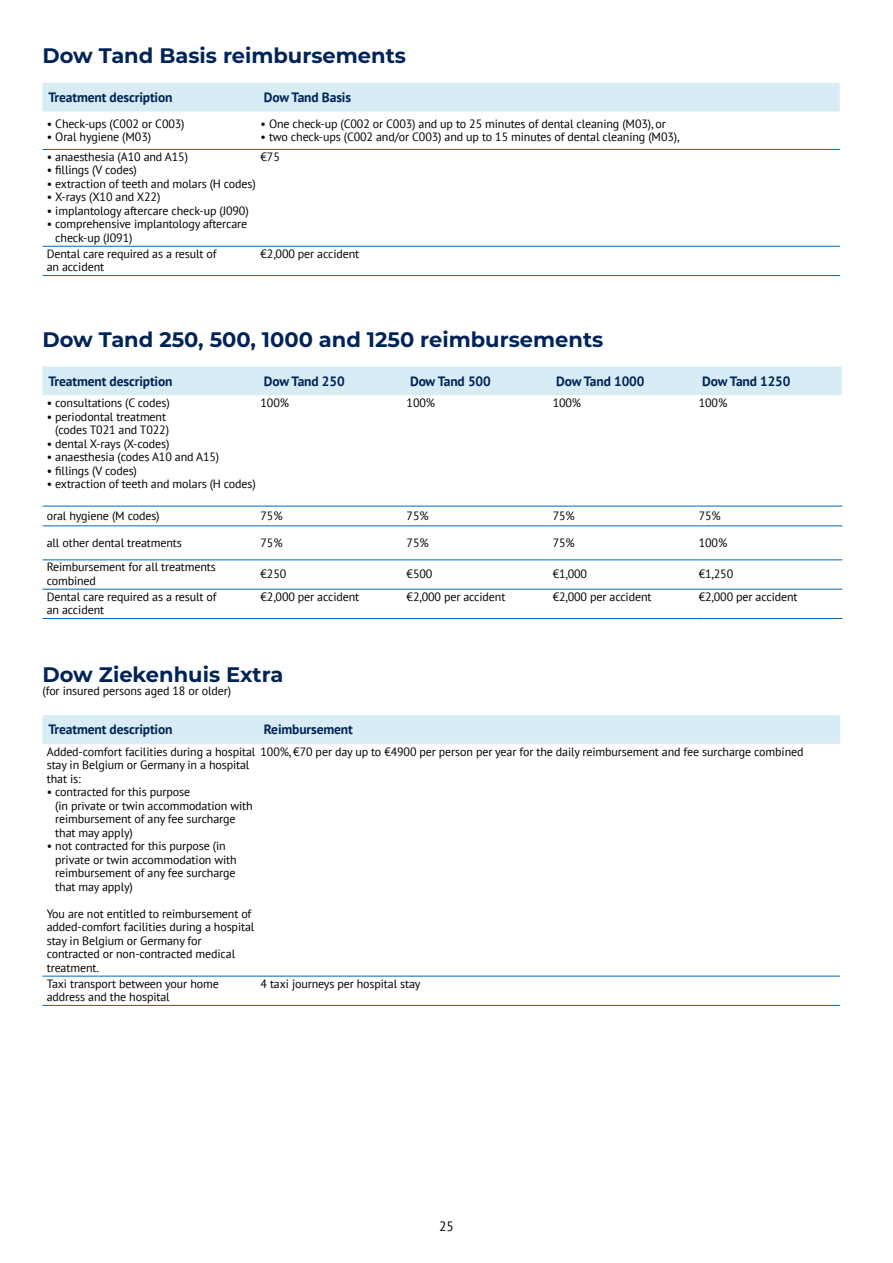
<style>
.page{position:relative;width:893px;height:1263px;background:#fff}
.page>*{position:absolute;margin:0;border:0;box-sizing:border-box;transform-origin:0 0}
.Kop_aanvullend{font:700 21px "Montserrat";color:#002358}
.TABEL_THEMA{font:700 13.5px "PT Sans";letter-spacing:-.01em;color:#002358}
.t1{font:13.5px "PT Sans";color:#000}
.TABEL_PLAT{font:12px/13.5px "PT Sans";letter-spacing:-.01em;color:#000}
</style>
<div class="page">
<svg style="left:43px;top:83px;width:798px;height:193px"></svg>
<hr style="left:43px;top:112px;width:215px;height:1px;background:#fff">
<hr style="left:258px;top:112px;width:583px;height:1px;background:#fff">
<hr style="left:43px;top:149px;width:215px;height:1px;background:#0068c1">
<hr style="left:258px;top:149px;width:582px;height:1px;background:#0068c1">
<hr style="left:43px;top:275px;width:215px;height:1px;background:#0068c1">
<hr style="left:258px;top:275px;width:582px;height:1px;background:#0068c1">
<hr style="left:43px;top:246px;width:215px;height:1px;background:#0068c1">
<hr style="left:258px;top:246px;width:582px;height:1px;background:#0068c1">
<svg style="left:43px;top:366px;width:800px;height:223px"></svg>
<hr style="left:43px;top:506px;width:215px;height:1px;background:#0068c1">
<hr style="left:258px;top:506px;width:146px;height:1px;background:#0068c1">
<hr style="left:404px;top:506px;width:146px;height:1px;background:#0068c1">
<hr style="left:550px;top:506px;width:146px;height:1px;background:#0068c1">
<hr style="left:696px;top:506px;width:146px;height:1px;background:#0068c1">
<hr style="left:43px;top:526px;width:215px;height:1px;background:#0068c1">
<hr style="left:258px;top:526px;width:146px;height:1px;background:#0068c1">
<hr style="left:404px;top:526px;width:146px;height:1px;background:#0068c1">
<hr style="left:550px;top:526px;width:146px;height:1px;background:#0068c1">
<hr style="left:696px;top:526px;width:146px;height:1px;background:#0068c1">
<hr style="left:43px;top:560px;width:215px;height:1px;background:#0068c1">
<hr style="left:258px;top:560px;width:146px;height:1px;background:#0068c1">
<hr style="left:404px;top:560px;width:146px;height:1px;background:#0068c1">
<hr style="left:550px;top:560px;width:146px;height:1px;background:#0068c1">
<hr style="left:696px;top:560px;width:146px;height:1px;background:#0068c1">
<hr style="left:43px;top:589px;width:215px;height:1px;background:#0068c1">
<hr style="left:258px;top:589px;width:146px;height:1px;background:#0068c1">
<hr style="left:404px;top:589px;width:146px;height:1px;background:#0068c1">
<hr style="left:550px;top:589px;width:146px;height:1px;background:#0068c1">
<hr style="left:696px;top:589px;width:146px;height:1px;background:#0068c1">
<hr style="left:43px;top:618px;width:215px;height:1px;background:#0068c1">
<hr style="left:258px;top:618px;width:146px;height:1px;background:#0068c1">
<hr style="left:404px;top:618px;width:146px;height:1px;background:#0068c1">
<hr style="left:550px;top:618px;width:146px;height:1px;background:#0068c1">
<hr style="left:696px;top:618px;width:146px;height:1px;background:#0068c1">
<div style="left:43px;top:715px;width:797px;height:29px;background:#d7ecf4"></div>
<svg style="left:43px;top:975px;width:215px;height:30px"></svg>
<hr style="left:43px;top:976px;width:215px;height:1px;background:#0068c1">
<hr style="left:258px;top:976px;width:582px;height:1px;background:#0068c1">
<hr style="left:43px;top:1005px;width:215px;height:1px;background:#0068c1">
<hr style="left:258px;top:1005px;width:582px;height:1px;background:#0068c1">
<h2 class="Kop_aanvullend" style="left:43px;top:40px;width:365px">Dow Tand Basis reimbursements</h2>
<h4 class="TABEL_THEMA" style="left:49px;top:89px;width:126px">Treatment description</h4>
<h4 class="TABEL_THEMA" style="left:264px;top:89px;width:89px">Dow Tand Basis</h4>
<p class="TABEL_PLAT" style="left:47px;top:116px;width:139px">• Check-ups (C002 or C003)</p>
<p class="TABEL_PLAT" style="left:47px;top:130px;width:106px">• Oral hygiene (M03)</p>
<p class="TABEL_PLAT" style="left:261px;top:116px;width:407px">• One check-up (C002 or C003) and up to 25 minutes of dental cleaning (M03), or</p>
<p class="TABEL_PLAT" style="left:261px;top:130px;width:420px">• two check-ups (C002 and/or C003) and up to 15 minutes of dental cleaning (M03),</p>
<p class="TABEL_PLAT" style="left:47px;top:150px;width:143px">• anaesthesia (A10 and A15)</p>
<p class="TABEL_PLAT" style="left:47px;top:163px;width:92px">• fillings (V codes)</p>
<p class="TABEL_PLAT" style="left:47px;top:177px;width:211px">• extraction of teeth and molars (H codes)</p>
<p class="TABEL_PLAT" style="left:47px;top:190px;width:115px">• X-rays (X10 and X22)</p>
<p class="TABEL_PLAT" style="left:47px;top:204px;width:203px">• implantology aftercare check-up (J090)</p>
<p class="TABEL_PLAT" style="left:55px;top:217px;width:194px;text-indent:-9px">• comprehensive implantology aftercare check-up (J091)</p>
<p class="TABEL_PLAT" style="left:261px;top:150px;width:21px">€75</p>
<p class="TABEL_PLAT" style="left:47px;top:247px;width:171px">Dental care required as a result of an accident</p>
<p class="TABEL_PLAT" style="left:261px;top:247px;width:100px">€2,000 per accident</p>
<h2 class="Kop_aanvullend" style="left:43px;top:324px;width:562px">Dow Tand 250, 500, 1000 and 1250 reimbursements</h2>
<h4 class="TABEL_THEMA" style="left:49px;top:372px;width:126px">Treatment description</h4>
<h4 class="TABEL_THEMA" style="left:264px;top:372px;width:82px">Dow Tand 250</h4>
<h4 class="TABEL_THEMA" style="left:410px;top:372px;width:82px">Dow Tand 500</h4>
<h4 class="TABEL_THEMA" style="left:556px;top:372px;width:90px">Dow Tand 1000</h4>
<h4 class="TABEL_THEMA" style="left:702px;top:372px;width:90px">Dow Tand 1250</h4>
<p class="TABEL_PLAT" style="left:47px;top:396px;width:125px">• consultations (C codes)</p>
<p class="TABEL_PLAT" style="left:47px;top:410px;width:124px;text-align:right">• periodontal treatment (codes T021 and T022)</p>
<p class="TABEL_PLAT" style="left:47px;top:437px;width:124px">• dental X-rays (X-codes)</p>
<p class="TABEL_PLAT" style="left:47px;top:450px;width:174px">• anaesthesia (codes A10 and A15)</p>
<p class="TABEL_PLAT" style="left:47px;top:464px;width:92px">• fillings (V codes)</p>
<p class="TABEL_PLAT" style="left:47px;top:477px;width:211px">• extraction of teeth and molars (H codes)</p>
<p class="TABEL_PLAT" style="left:261px;top:396px;width:30px">100%</p>
<p class="TABEL_PLAT" style="left:407px;top:396px;width:30px">100%</p>
<p class="TABEL_PLAT" style="left:553px;top:396px;width:30px">100%</p>
<p class="TABEL_PLAT" style="left:699px;top:396px;width:30px">100%</p>
<p class="TABEL_PLAT" style="left:47px;top:508px;width:114px">oral hygiene (M codes)</p>
<p class="TABEL_PLAT" style="left:261px;top:508px;width:24px">75%</p>
<p class="TABEL_PLAT" style="left:407px;top:508px;width:24px">75%</p>
<p class="TABEL_PLAT" style="left:553px;top:508px;width:24px">75%</p>
<p class="TABEL_PLAT" style="left:699px;top:508px;width:24px">75%</p>
<p class="TABEL_PLAT" style="left:47px;top:535px;width:137px">all other dental treatments</p>
<p class="TABEL_PLAT" style="left:261px;top:535px;width:24px">75%</p>
<p class="TABEL_PLAT" style="left:407px;top:535px;width:24px">75%</p>
<p class="TABEL_PLAT" style="left:553px;top:535px;width:24px">75%</p>
<p class="TABEL_PLAT" style="left:699px;top:535px;width:30px">100%</p>
<p class="TABEL_PLAT" style="left:47px;top:560px;width:171px">Reimbursement for all treatments combined</p>
<p class="TABEL_PLAT" style="left:261px;top:567px;width:27px">€250</p>
<p class="TABEL_PLAT" style="left:407px;top:567px;width:27px">€500</p>
<p class="TABEL_PLAT" style="left:553px;top:567px;width:36px">€1,000</p>
<p class="TABEL_PLAT" style="left:699px;top:567px;width:36px">€1,250</p>
<p class="TABEL_PLAT" style="left:47px;top:589px;width:171px">Dental care required as a result of an accident</p>
<p class="TABEL_PLAT" style="left:261px;top:589px;width:100px">€2,000 per accident</p>
<p class="TABEL_PLAT" style="left:407px;top:589px;width:100px">€2,000 per accident</p>
<p class="TABEL_PLAT" style="left:553px;top:589px;width:100px">€2,000 per accident</p>
<p class="TABEL_PLAT" style="left:699px;top:589px;width:100px">€2,000 per accident</p>
<h2 class="Kop_aanvullend" style="left:43px;top:659px;width:242px">Dow Ziekenhuis Extra</h2>
<p class="TABEL_PLAT" style="left:43px;top:684px;width:190px">(for insured persons aged 18 or older)</p>
<h4 class="TABEL_THEMA" style="left:49px;top:721px;width:126px">Treatment description</h4>
<h4 class="TABEL_THEMA" style="left:264px;top:721px;width:90px">Reimbursement</h4>
<p class="TABEL_PLAT" style="left:47px;top:745px;width:758px">Added-comfort facilities during a hospital 100%, €70 per day up to €4900 per person per year for the daily reimbursement and fee surcharge combined stay in Belgium or Germany in a hospital<br>that is:</p>
<p class="TABEL_PLAT" style="left:55px;top:785px;width:199px;text-indent:-9px">• contracted for this purpose<br>(in private or twin accommodation with reimbursement of any fee surcharge that may apply)</p>
<p class="TABEL_PLAT" style="left:55px;top:839px;width:183px;text-indent:-9px">• not contracted for this purpose (in private or twin accommodation with reimbursement of any fee surcharge that may apply)</p>
<p class="TABEL_PLAT" style="left:47px;top:907px;width:209px">You are not entitled to reimbursement of added-comfort facilities during a hospital stay in Belgium or Germany for contracted or non-contracted medical treatment.</p>
<p class="TABEL_PLAT" style="left:47px;top:976px;width:174px">Taxi transport between your home address and the hospital</p>
<p class="TABEL_PLAT" style="left:261px;top:976px;width:161px">4 taxi journeys per hospital stay</p>
<p class="t1" style="left:439px;top:1217px;width:16px">25</p>
</div>
